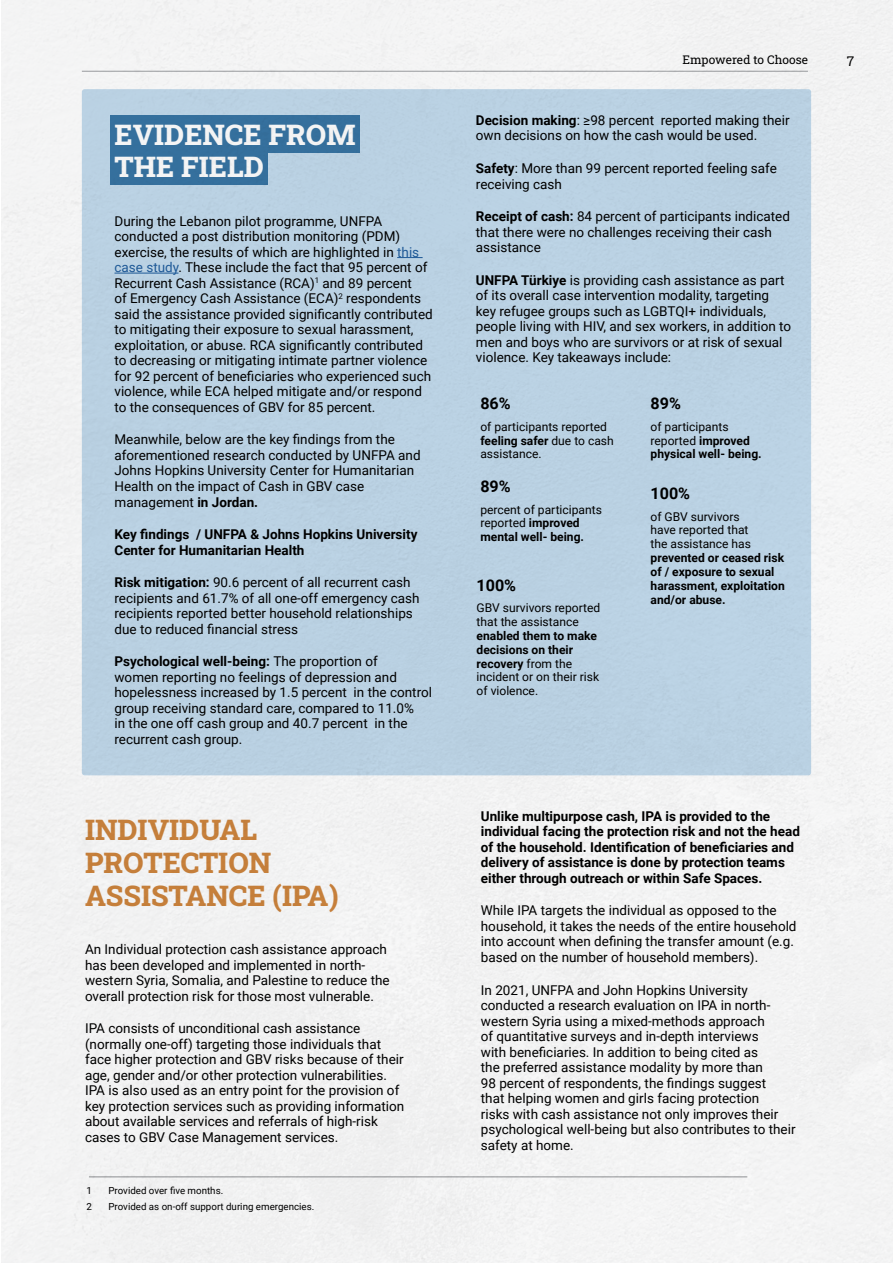
<style>
.page{position:relative;width:893px;height:1263px;background:#fff}
.page>*{position:absolute;margin:0;border:0;box-sizing:border-box;transform-origin:0 0}
.t1{font:800 28.5px/32.7px "Roboto Slab";color:#d0863e}
.t2{font:800 28.5px/32.7px "Roboto Slab";color:#fff}
.t3{font:700 16.05px "Roboto";color:#000}
.t4{font:13.5px/15.5px "Roboto";color:#000}
.t5{font:700 13.5px/15.6px "Roboto";color:#000}
.t6{font:13.5px "Roboto Slab";color:#000}
.t7{font:700 12px/14px "Roboto";color:#000}
.t8{font:12px/14px "Roboto";color:#000}
.t9{font:12px "Roboto Slab";color:#000}
.t10{font:9.75px "Roboto";color:#000}
.s1{color:#215e9e}
.s2{font-weight:700}
.s3{font-weight:400}
</style>
<div class="page">
<img style="left:1px;top:0;width:892px;height:1263px">
<h1 class="t2" style="left:115px;top:117px;width:243px">EVIDENCE FROM<br>THE FIELD</h1>
<p class="t4" style="left:114px;top:212px;width:320px">During the Lebanon pilot programme, UNFPA conducted a post distribution monitoring (PDM) exercise, the results of which are highlighted in <span class="s1">this case study</span>. These include the fact that 95 percent of Recurrent Cash Assistance (RCA)<sup>1</sup> and 89 percent<br>of Emergency Cash Assistance (ECA)<sup>2</sup> respondents said the assistance provided significantly contributed to mitigating their exposure to sexual harassment, exploitation, or abuse. RCA significantly contributed to decreasing or mitigating intimate partner violence for 92 percent of beneficiaries who experienced such violence, while ECA helped mitigate and/or respond to the consequences of GBV for 85 percent.</p>
<p class="t4" style="left:114px;top:431px;width:308px">Meanwhile, below are the key findings from the aforementioned research conducted by UNFPA and Johns Hopkins University Center for Humanitarian Health on the impact of Cash in GBV case management <span class="s2">in Jordan.</span></p>
<p class="t5" style="left:114px;top:526px;width:304px">Key findings / UNFPA &amp; Johns Hopkins University<br>Center for Humanitarian Health</p>
<p class="t4" style="left:114px;top:574px;width:307px"><span class="s2">Risk mitigation:</span> 90.6 percent of all recurrent cash recipients and 61.7% of all one-off emergency cash recipients reported better household relationships due to reduced financial stress</p>
<p class="t4" style="left:114px;top:653px;width:319px"><span class="s2">Psychological well-being:</span> The proportion of<br>women reporting no feelings of depression and hopelessness increased by 1.5 percent in the control group receiving standard care, compared to 11.0%<br>in the one off cash group and 40.7 percent in the recurrent cash group.</p>
<h1 class="t1" style="left:85px;top:813px;width:255px">INDIVIDUAL<br>PROTECTION<br>ASSISTANCE (IPA)</h1>
<p class="t4" style="left:85px;top:941px;width:306px">An Individual protection cash assistance approach has been developed and implemented in north&shy;western Syria, Somalia, and Palestine to reduce the overall protection risk for those most vulnerable.</p>
<p class="t4" style="left:85px;top:1020px;width:321px">IPA consists of unconditional cash assistance (normally one-off) targeting those individuals that face higher protection and GBV risks because of their age, gender and/or other protection vulnerabilities.<br>IPA is also used as an entry point for the provision of key protection services such as providing information about available services and referrals of high-risk cases to GBV Case Management services.</p>
<p class="t10" style="left:87px;top:1184px;width:7px">1</p>
<p class="t10" style="left:108px;top:1184px;width:116px">Provided over five months.</p>
<p class="t10" style="left:87px;top:1199px;width:7px">2</p>
<p class="t10" style="left:108px;top:1199px;width:207px">Provided as on-off support during emergencies.</p>
<p class="t9" style="left:682px;top:52px;width:127px">Empowered to Choose</p>
<p class="t6" style="left:847px;top:52px;width:9px">7</p>
<p class="t4" style="left:476px;top:112px;width:315px"><span class="s2">Decision making</span>: ≥98 percent reported making their own decisions on how the cash would be used.</p>
<p class="t4" style="left:476px;top:160px;width:302px"><span class="s2">Safety</span>: More than 99 percent reported feeling safe receiving cash</p>
<p class="t4" style="left:476px;top:208px;width:316px"><span class="s2">Receipt of cash:</span> 84 percent of participants indicated that there were no challenges receiving their cash assistance</p>
<p class="t4" style="left:476px;top:272px;width:317px"><span class="s2">UNFPA Türkiye</span> is providing cash assistance as part of its overall case intervention modality, targeting key refugee groups such as LGBTQI+ individuals, people living with HIV, and sex workers, in addition to men and boys who are survivors or at risk of sexual violence. Key takeaways include:</p>
<p class="t3" style="left:480px;top:392px;width:32px">86%</p>
<p class="t8" style="left:480px;top:419px;width:135px">of participants reported <span class="s2">feeling safer</span> due to cash assistance.</p>
<p class="t3" style="left:651px;top:392px;width:32px">89%</p>
<p class="t7" style="left:651px;top:419px;width:113px"><span class="s3">of participants reported</span> improved physical well- being.</p>
<p class="t3" style="left:651px;top:482px;width:41px">100%</p>
<p class="t8" style="left:651px;top:509px;width:102px">of GBV survivors have reported that the assistance has</p>
<p class="t7" style="left:651px;top:550px;width:136px">prevented or ceased risk of / exposure to sexual harassment, exploitation and/or abuse.</p>
<p class="t3" style="left:480px;top:475px;width:32px">89%</p>
<p class="t8" style="left:480px;top:502px;width:123px">percent of participants reported <span class="s2">improved mental well- being.</span></p>
<p class="t3" style="left:477px;top:573px;width:41px">100%</p>
<p class="t8" style="left:477px;top:600px;width:125px">GBV survivors reported that the assistance</p>
<p class="t7" style="left:477px;top:628px;width:124px">enabled them to make decisions on their recovery <span class="s3">from the incident or on their risk of violence.</span></p>
<p class="t5" style="left:481px;top:808px;width:321px">Unlike multipurpose cash, IPA is provided to the individual facing the protection risk and not the head of the household. Identification of beneficiaries and delivery of assistance is done by protection teams either through outreach or within Safe Spaces.</p>
<p class="t4" style="left:481px;top:902px;width:317px">While IPA targets the individual as opposed to the household, it takes the needs of the entire household into account when defining the transfer amount (e.g. based on the number of household members).</p>
<p class="t4" style="left:481px;top:981px;width:316px">In 2021, UNFPA and John Hopkins University conducted a research evaluation on IPA in north&shy;western Syria using a mixed-methods approach<br>of quantitative surveys and in-depth interviews<br>with beneficiaries. In addition to being cited as<br>the preferred assistance modality by more than<br>98 percent of respondents, the findings suggest<br>that helping women and girls facing protection<br>risks with cash assistance not only improves their psychological well-being but also contributes to their safety at home.</p>
</div>
